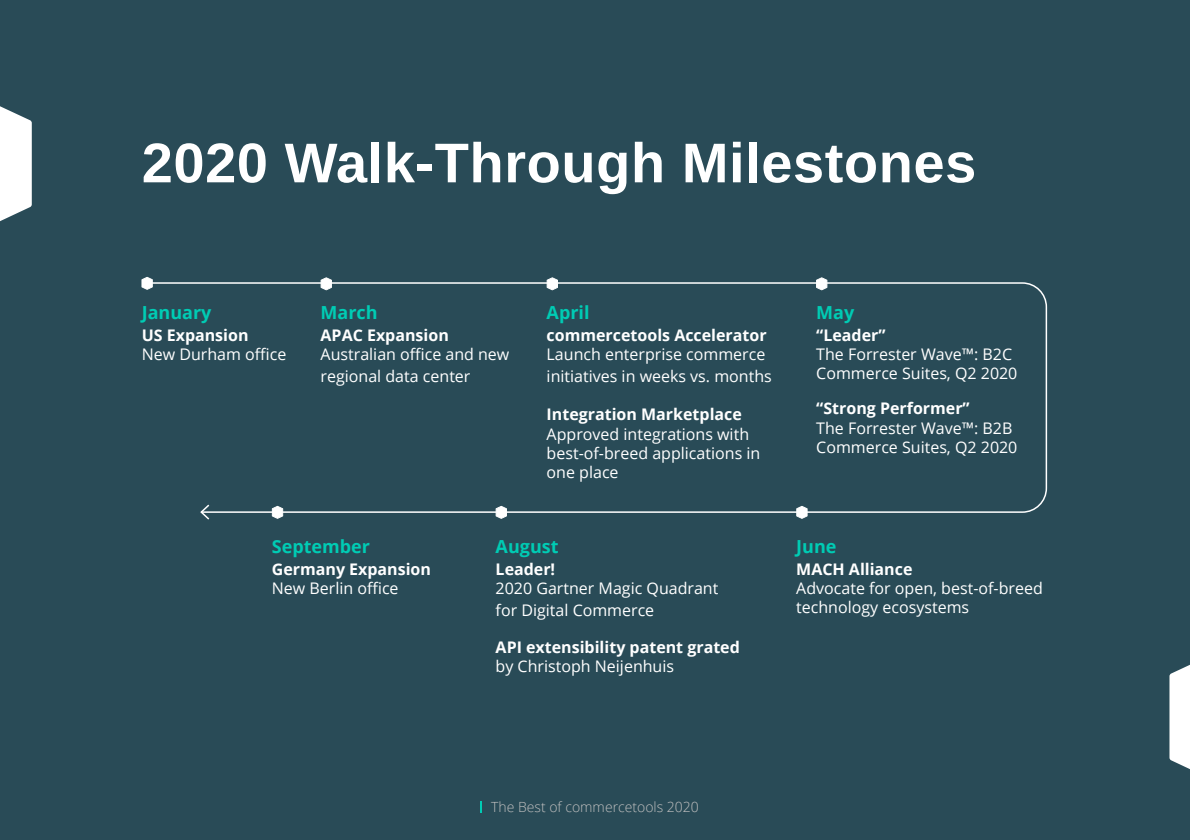
<style>
.page{position:relative;width:1190px;height:840px;background:#294b57}
.page>*{position:absolute;margin:0;border:0;box-sizing:border-box;transform-origin:0 0}
.t1{font:700 56px "Arimo";letter-spacing:.01em;color:#fff}
.t2{font:700 18px "Open Sans";color:#00ccb4}
.t3{font:16px/19.2px "Open Sans";color:#fff}
.t4{font:700 16px/19.2px "Open Sans";color:#fff}
.t5{font:300 14px "Open Sans";color:#bfbfbf}
.s1{font-weight:400}
</style>
<div class="page">
<svg style="left:480px;top:801px;width:2px;height:12px"></svg>
<svg style="left:0;top:106px;width:32px;height:115px;background:#e1e6e8"></svg>
<svg style="left:153px;top:282px;width:895px;height:232px"></svg>
<svg style="left:199px;top:503px;width:12px;height:17px"></svg>
<svg style="left:141px;top:277px;width:12px;height:13px"></svg>
<svg style="left:321px;top:278px;width:11px;height:13px"></svg>
<svg style="left:547px;top:278px;width:11px;height:13px"></svg>
<svg style="left:816px;top:278px;width:11px;height:13px"></svg>
<svg style="left:272px;top:506px;width:11px;height:13px"></svg>
<svg style="left:496px;top:506px;width:11px;height:13px"></svg>
<svg style="left:796px;top:506px;width:12px;height:13px"></svg>
<svg style="left:1169px;top:664px;width:21px;height:105px;background:#e5e9eb"></svg>
<p class="t1" style="left:142px;top:124px;width:836px">2020 Walk-Through Milestones</p>
<p class="t2" style="left:142px;top:300px;width:71px">January</p>
<p class="t4" style="left:142px;top:325px;width:108px">US Expansion</p>
<p class="t3" style="left:142px;top:344px;width:146px">New Durham office</p>
<p class="t2" style="left:321px;top:300px;width:59px">March</p>
<p class="t4" style="left:321px;top:325px;width:130px">APAC Expansion</p>
<p class="t3" style="left:321px;top:343px;width:190px;line-height:21.6px">Australian office and new regional data center</p>
<p class="t2" style="left:547px;top:300px;width:44px">April</p>
<p class="t4" style="left:547px;top:325px;width:222px">commercetools Accelerator</p>
<p class="t3" style="left:547px;top:343px;width:227px;line-height:21.6px">Launch enterprise commerce initiatives in weeks vs. months</p>
<p class="t4" style="left:547px;top:405px;width:197px">Integration Marketplace</p>
<p class="t3" style="left:547px;top:424px;width:215px">Approved integrations with best-of-breed applications in one place</p>
<p class="t2" style="left:272px;top:534px;width:100px">September</p>
<p class="t4" style="left:272px;top:559px;width:161px">Germany Expansion</p>
<p class="t3" style="left:272px;top:578px;width:128px">New Berlin office</p>
<p class="t2" style="left:496px;top:534px;width:64px">August</p>
<p class="t4" style="left:496px;top:559px;width:61px">Leader!</p>
<p class="t3" style="left:496px;top:577px;width:224px;line-height:21.6px">2020 Gartner Magic Quadrant for Digital Commerce</p>
<p class="t4" style="left:496px;top:637px;width:246px">API extensibility patent grated <span class="s1">by Christoph Neijenhuis</span></p>
<p class="t2" style="left:816px;top:300px;width:40px">May</p>
<p class="t4" style="left:816px;top:325px;width:71px">“Leader”</p>
<p class="t3" style="left:816px;top:344px;width:203px">The Forrester Wave™: B2C<br>Commerce Suites, Q2 2020</p>
<p class="t4" style="left:816px;top:399px;width:155px">“Strong Performer”</p>
<p class="t3" style="left:816px;top:418px;width:203px">The Forrester Wave™: B2B<br>Commerce Suites, Q2 2020</p>
<p class="t2" style="left:796px;top:534px;width:42px">June</p>
<p class="t4" style="left:796px;top:559px;width:118px">MACH Alliance</p>
<p class="t3" style="left:796px;top:578px;width:248px">Advocate for open, best-of-breed technology ecosystems</p>
<p class="t5" style="left:491px;top:798px;width:209px">The Best of commercetools 2020</p>
</div>
